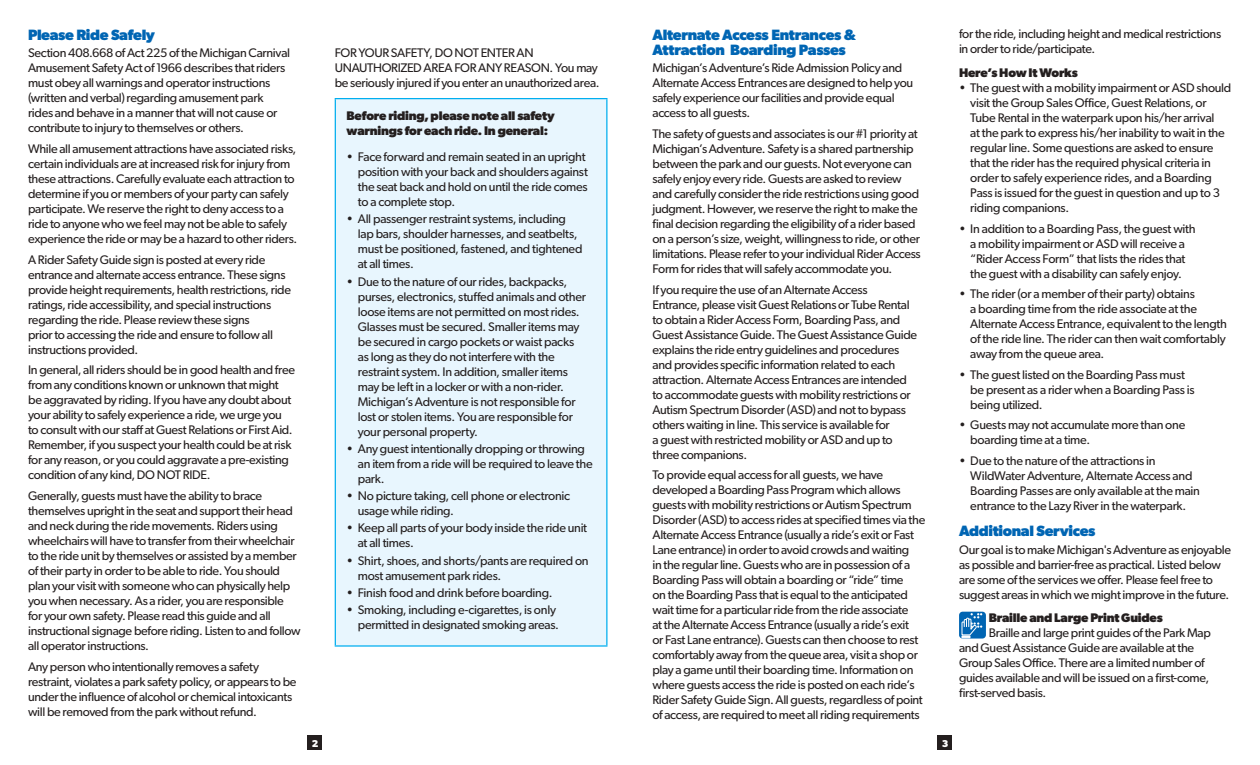
<style>
.page{position:relative;width:1260px;height:765px;background:#fff}
.page>*{position:absolute;margin:0;border:0;box-sizing:border-box;transform-origin:0 0}
.t1{font:700 15px/15px "Gibson";letter-spacing:-.025em;color:#0065b3}
.t2{font:12.5px/15px "Gibson";letter-spacing:-.025em;color:#241f1f}
.t3{font:700 12.5px/15px "Gibson";letter-spacing:-.015em;color:#241f1f}
.t4{font:700 10px "Gibson";color:#fff}
</style>
<div class="page">
<div style="left:308px;top:736px;width:14px;height:14px;background:#241f1f"></div>
<div style="left:938px;top:736px;width:14px;height:14px;background:#241f1f"></div>
<div style="left:335px;top:99px;width:272px;height:547px;background:#e8f6fe"></div>
<hr style="left:335px;top:98px;width:273px;height:1px;background:#00aeef">
<hr style="left:335px;top:99px;width:1px;height:546px;background:#00aeef">
<hr style="left:606px;top:99px;width:2px;height:546px;background:#00aeef">
<hr style="left:335px;top:645px;width:273px;height:2px;background:#00aeef">
<svg style="left:959px;top:612px;width:27px;height:27px"></svg>
<svg style="left:962px;top:613px;width:20px;height:25px"></svg>
<p class="t1" style="left:28px;top:27px;width:128px">Please Ride Safely</p>
<p class="t2" style="left:28px;top:45px;width:264px">Section 408.668 of Act 225 of the Michigan Carnival Amusement Safety Act of 1966 describes that riders must obey all warnings and operator instructions (written and verbal) regarding amusement park rides and behave in a manner that will not cause or contribute to injury to themselves or others.</p>
<p class="t2" style="left:28px;top:141px;width:271px">While all amusement attractions have associated risks, certain individuals are at increased risk for injury from these attractions. Carefully evaluate each attraction to determine if you or members of your party can safely participate. We reserve the right to deny access to a ride to anyone who we feel may not be able to safely experience the ride or may be a hazard to other riders.</p>
<p class="t2" style="left:28px;top:252px;width:264px">A Rider Safety Guide sign is posted at every ride entrance and alternate access entrance. These signs provide height requirements, health restrictions, ride ratings, ride accessibility, and special instructions regarding the ride. Please review these signs<br>prior to accessing the ride and ensure to follow all instructions provided.</p>
<p class="t2" style="left:28px;top:362px;width:268px">In general, all riders should be in good health and free from any conditions known or unknown that might be aggravated by riding. If you have any doubt about your ability to safely experience a ride, we urge you to consult with our staff at Guest Relations or First Aid.<br>Remember, if you suspect your health could be at risk for any reason, or you could aggravate a pre-existing condition of any kind, DO NOT RIDE.</p>
<p class="t2" style="left:28px;top:488px;width:274px">Generally, guests must have the ability to brace themselves upright in the seat and support their head and neck during the ride movements. Riders using wheelchairs will have to transfer from their wheelchair to the ride unit by themselves or assisted by a member of their party in order to be able to ride. You should plan your visit with someone who can physically help you when necessary. As a rider, you are responsible for your own safety. Please read this guide and all instructional signage before riding. Listen to and follow all operator instructions.</p>
<p class="t2" style="left:28px;top:658px;width:270px">Any person who intentionally removes a safety restraint, violates a park safety policy, or appears to be under the influence of alcohol or chemical intoxicants will be removed from the park without refund.</p>
<p class="t2" style="left:335px;top:45px;width:266px">FOR YOUR SAFETY, DO NOT ENTER AN<br>UNAUTHORIZED AREA FOR ANY REASON. You may be seriously injured if you enter an unauthorized area.</p>
<p class="t3" style="left:347px;top:108px;width:210px">Before riding, please note all safety warnings for each ride. In general:</p>
<p class="t2" style="left:358px;top:149px;width:232px;text-indent:-11px">• Face forward and remain seated in an upright position with your back and shoulders against the seat back and hold on until the ride comes to a complete stop.</p>
<p class="t2" style="left:358px;top:211px;width:226px;text-indent:-11px">• All passenger restraint systems, including lap bars, shoulder harnesses, and seatbelts, must be positioned, fastened, and tightened at all times.</p>
<p class="t2" style="left:358px;top:274px;width:230px;text-indent:-11px">• Due to the nature of our rides, backpacks, purses, electronics, stuffed animals and other loose items are not permitted on most rides.<br>Glasses must be secured. Smaller items may be secured in cargo pockets or waist packs as long as they do not interfere with the restraint system. In addition, smaller items may be left in a locker or with a non-rider.<br>Michigan’s Adventure is not responsible for lost or stolen items. You are responsible for your personal property.</p>
<p class="t2" style="left:358px;top:441px;width:236px;text-indent:-11px">• Any guest intentionally dropping or throwing an item from a ride will be required to leave the park.</p>
<p class="t2" style="left:358px;top:488px;width:214px;text-indent:-11px">• No picture taking, cell phone or electronic usage while riding.</p>
<p class="t2" style="left:358px;top:520px;width:231px;text-indent:-11px">• Keep all parts of your body inside the ride unit at all times.</p>
<p class="t2" style="left:358px;top:553px;width:232px;text-indent:-11px">• Shirt, shoes, and shorts/pants are required on most amusement park rides.</p>
<p class="t2" style="left:347px;top:585px;width:207px">• Finish food and drink before boarding.</p>
<p class="t2" style="left:347px;top:602px;width:214px;text-align:right">• Smoking, including e-cigarettes, is only permitted in designated smoking areas.</p>
<p class="t1" style="left:652px;top:27px;width:205px">Alternate Access Entrances &amp;<br>Attraction Boarding Passes</p>
<p class="t2" style="left:652px;top:60px;width:262px">Michigan’s Adventure’s Ride Admission Policy and Alternate Access Entrances are designed to help you safely experience our facilities and provide equal access to all guests.</p>
<p class="t2" style="left:652px;top:126px;width:270px">The safety of guests and associates is our #1 priority at Michigan’s Adventure. Safety is a shared partnership between the park and our guests. Not everyone can safely enjoy every ride. Guests are asked to review and carefully consider the ride restrictions using good judgment. However, we reserve the right to make the final decision regarding the eligibility of a rider based on a person’s size, weight, willingness to ride, or other limitations. Please refer to your individual Rider Access Form for rides that will safely accommodate you.</p>
<p class="t2" style="left:652px;top:282px;width:266px">If you require the use of an Alternate Access Entrance, please visit Guest Relations or Tube Rental to obtain a Rider Access Form, Boarding Pass, and Guest Assistance Guide. The Guest Assistance Guide explains the ride entry guidelines and procedures and provides specific information related to each attraction. Alternate Access Entrances are intended to accommodate guests with mobility restrictions or Autism Spectrum Disorder (ASD) and not to bypass others waiting in line. This service is available for<br>a guest with restricted mobility or ASD and up to three companions.</p>
<p class="t2" style="left:652px;top:467px;width:274px">To provide equal access for all guests, we have developed a Boarding Pass Program which allows guests with mobility restrictions or Autism Spectrum Disorder (ASD) to access rides at specified times via the Alternate Access Entrance (usually a ride’s exit or Fast Lane entrance) in order to avoid crowds and waiting<br>in the regular line. Guests who are in possession of a Boarding Pass will obtain a boarding or “ride” time<br>on the Boarding Pass that is equal to the anticipated wait time for a particular ride from the ride associate<br>at the Alternate Access Entrance (usually a ride’s exit<br>or Fast Lane entrance). Guests can then choose to rest comfortably away from the queue area, visit a shop or play a game until their boarding time. Information on where guests access the ride is posted on each ride’s Rider Safety Guide Sign. All guests, regardless of point of access, are required to meet all riding requirements</p>
<p class="t4" style="left:312px;top:738px;width:8px">2</p>
<p class="t4" style="left:942px;top:738px;width:8px">3</p>
<p class="t2" style="left:959px;top:26px;width:264px">for the ride, including height and medical restrictions in order to ride/participate.</p>
<p class="t3" style="left:959px;top:65px;width:120px">Here’s How It Works</p>
<p class="t2" style="left:970px;top:80px;width:263px;text-indent:-11px">• The guest with a mobility impairment or ASD should visit the Group Sales Office, Guest Relations, or Tube Rental in the waterpark upon his/her arrival<br>at the park to express his/her inability to wait in the regular line. Some questions are asked to ensure that the rider has the required physical criteria in order to safely experience rides, and a Boarding Pass is issued for the guest in question and up to 3 riding companions.</p>
<p class="t2" style="left:959px;top:221px;width:238px;text-align:center">• In addition to a Boarding Pass, the guest with a mobility impairment or ASD will receive a “Rider Access Form” that lists the rides that<br>the guest with a disability can safely enjoy.</p>
<p class="t2" style="left:970px;top:286px;width:258px;text-indent:-11px">• The rider (or a member of their party) obtains<br>a boarding time from the ride associate at the Alternate Access Entrance, equivalent to the length of the ride line. The rider can then wait comfortably away from the queue area.</p>
<p class="t2" style="left:970px;top:367px;width:226px;text-indent:-11px">• The guest listed on the Boarding Pass must be present as a rider when a Boarding Pass is being utilized.</p>
<p class="t2" style="left:970px;top:417px;width:217px;text-indent:-11px">• Guests may not accumulate more than one boarding time at a time.</p>
<p class="t2" style="left:970px;top:453px;width:231px;text-indent:-11px">• Due to the nature of the attractions in WildWater Adventure, Alternate Access and Boarding Passes are only available at the main entrance to the Lazy River in the waterpark.</p>
<p class="t1" style="left:959px;top:523px;width:138px">Additional Services</p>
<p class="t2" style="left:959px;top:542px;width:274px">Our goal is to make Michigan's Adventure as enjoyable as possible and barrier-free as practical. Listed below are some of the services we offer. Please feel free to suggest areas in which we might improve in the future.</p>
<p class="t3" style="left:989px;top:610px;width:176px">Braille and Large Print Guides</p>
<p class="t2" style="left:959px;top:625px;width:253px;text-indent:30px">Braille and large print guides of the Park Map and Guest Assistance Guide are available at the Group Sales Office. There are a limited number of guides available and will be issued on a first-come, first-served basis.</p>
</div>
